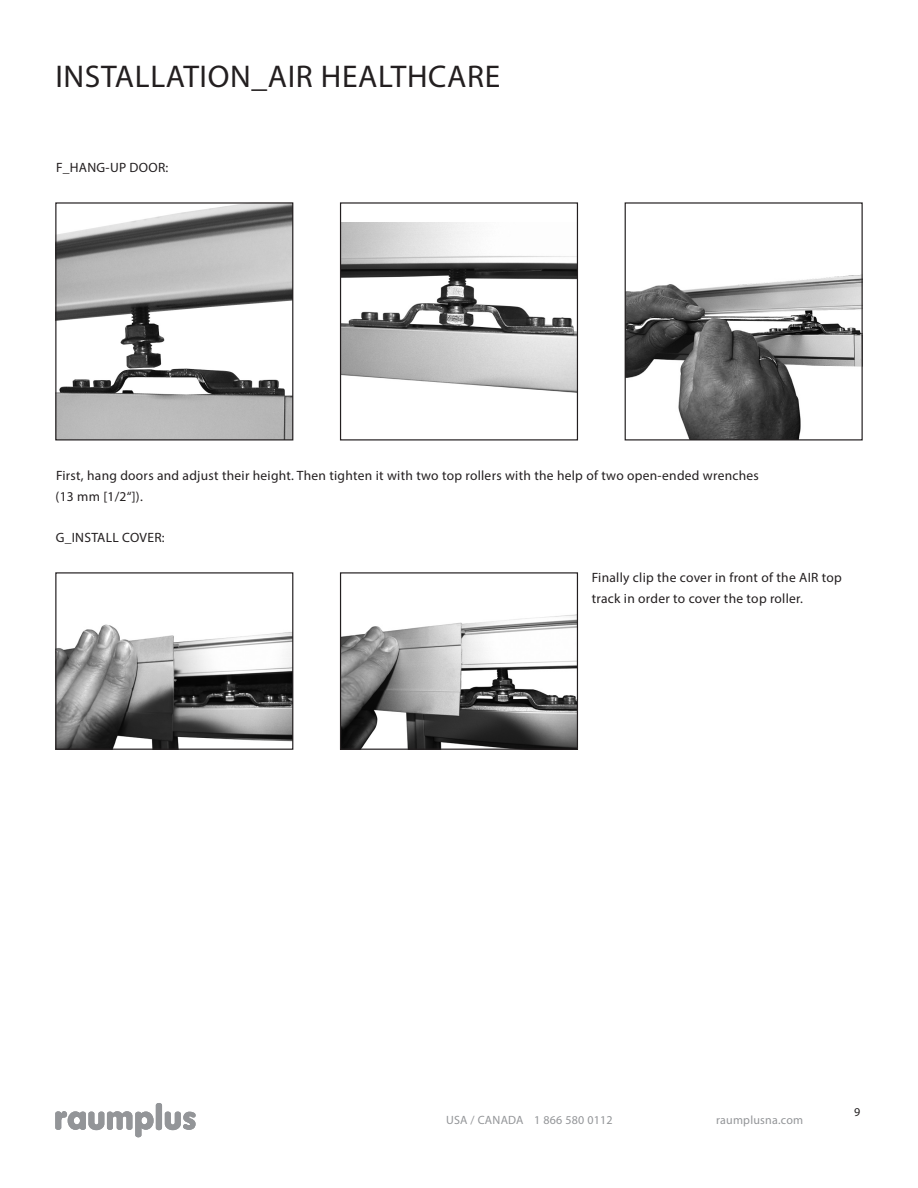
<style>
.page{position:relative;width:918px;height:1188px;background:#fff}
.page>*{position:absolute;margin:0;border:0;box-sizing:border-box;transform-origin:0 0}
.t1{font:31.5px "Myriad Pro";letter-spacing:.02em;color:#231f20}
.t2{font:13.5px/20.2px "Myriad Pro";letter-spacing:.02em;color:#231f20}
.t3{font:12px "Myriad Pro";letter-spacing:.02em;color:#939598}
.t4{font:12px "Myriad Pro";color:#231f20}
</style>
<div class="page">
<img style="left:627px;top:274px;width:234px;height:165px">
<div style="left:625px;top:202px;width:238px;height:239px;border:1px solid #231f20"></div>
<img style="left:342px;top:223px;width:234px;height:170px">
<div style="left:340px;top:202px;width:238px;height:239px;border:1px solid #231f20"></div>
<img style="left:342px;top:614px;width:234px;height:134px">
<div style="left:340px;top:572px;width:238px;height:178px;border:1px solid #231f20"></div>
<img style="left:57px;top:624px;width:234px;height:124px">
<div style="left:55px;top:572px;width:238px;height:178px;border:1px solid #231f20"></div>
<img style="left:57px;top:204px;width:234px;height:235px">
<div style="left:55px;top:202px;width:238px;height:239px;border:1px solid #231f20"></div>
<svg style="left:55px;top:1103px;width:141px;height:34px"></svg>
<p class="t1" style="left:55px;top:57px;width:446px">INSTALLATION_AIR HEALTHCARE</p>
<p class="t2" style="left:56px;top:157px;width:114px">F_HANG-UP DOOR:</p>
<p class="t2" style="left:56px;top:466px;width:704px">First, hang doors and adjust their height. Then tighten it with two top rollers with the help of two open-ended wrenches</p>
<p class="t2" style="left:56px;top:486px;width:89px">(13 mm [1/2“]).</p>
<p class="t2" style="left:56px;top:527px;width:110px">G_INSTALL COVER:</p>
<p class="t2" style="left:592px;top:568px;width:252px">Finally clip the cover in front of the AIR top track in order to cover the top roller.</p>
<p class="t3" style="left:446px;top:1112px;width:168px">USA / CANADA 1 866 580 0112</p>
<p class="t3" style="left:716px;top:1112px;width:89px">raumplusna.com</p>
<p class="t4" style="left:854px;top:1105px;width:8px">9</p>
</div>
